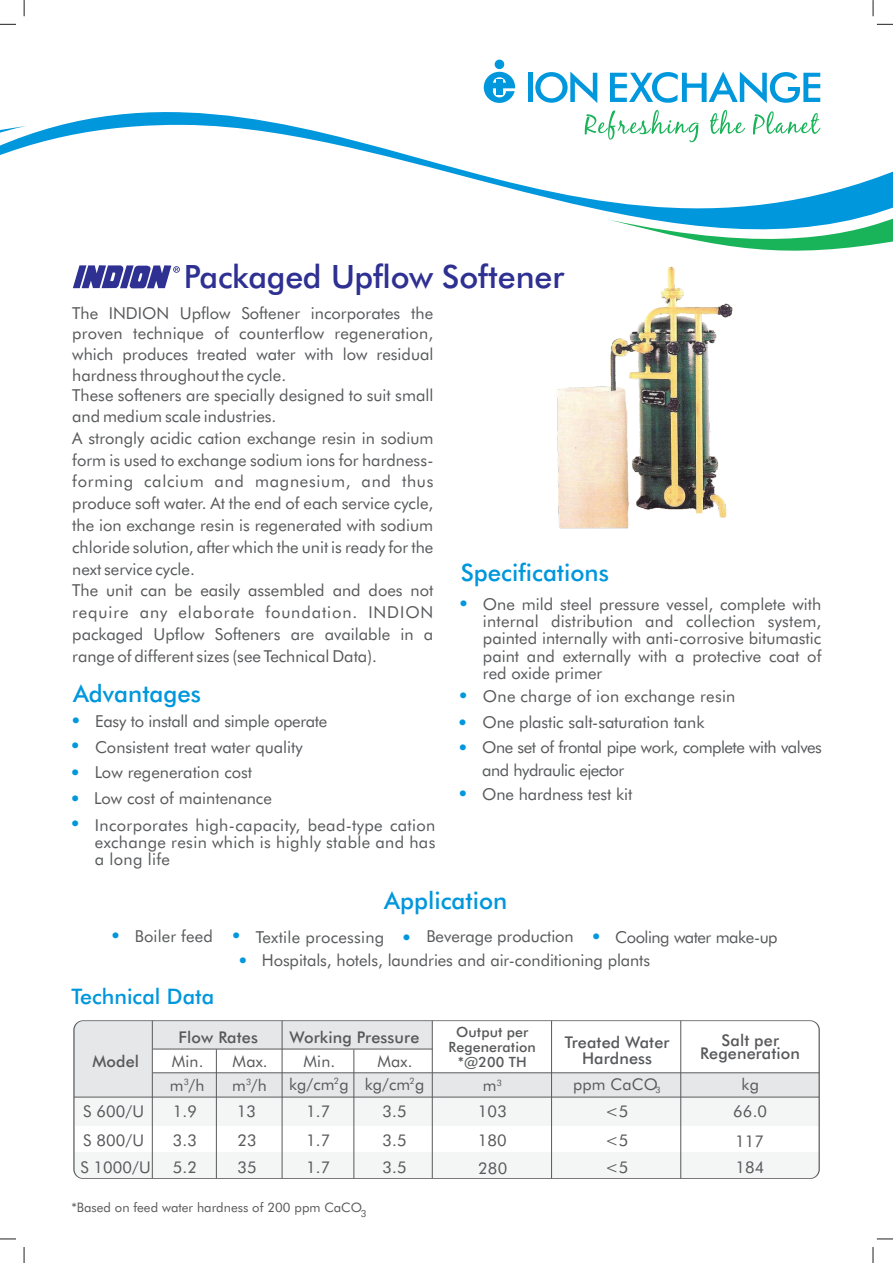
<style>
.page{position:relative;width:893px;height:1263px;background:#fff}
.page>*{position:absolute;margin:0;border:0;box-sizing:border-box;transform-origin:0 0}
.t1{font:500 32.1px "Futura BT";letter-spacing:-.01em;color:#2e3092}
.t2{font:500 24px "Futura BT";color:#0097dc}
.t3{font:500 21.45px "Futura BT";color:#0097dc}
.t4{font:16.5px/21.5px "Futura BT";color:#58595b;text-align:justify}
.t5{font:16.5px/25.5px "Futura BT";letter-spacing:-.03em;color:#58595b}
.t6{font:16.5px "Futura BT";letter-spacing:-.02em;color:#58595b}
.t7{font:16.5px/25.8px "Symbol";color:#0097dc;text-align:justify}
.t8{font:16.2px/29.4px "Futura BT";letter-spacing:.01em;color:#58595b}
.t9{font:500 16.2px/16.5px "Futura BT";letter-spacing:.01em;color:#58595b;text-align:center}
.t10{font:500 14.1px/14.9px "Futura BT";letter-spacing:.01em;color:#58595b;text-align:center}
.t11{font:13.05px "Futura BT";color:#58595b}
.t12{font:8.85px "Futura BT";color:#58595b}
.s1{color:#0097dc}
</style>
<div class="page">
<svg style="left:0;top:1px;width:893px;height:288px"></svg>
<svg style="left:608px;top:215px;width:285px;height:46px"></svg>
<svg style="left:610px;top:72px;width:210px;height:31px"></svg>
<svg style="left:535px;top:72px;width:62px;height:31px"></svg>
<svg style="left:585px;top:110px;width:235px;height:32px"></svg>
<svg style="left:484px;top:72px;width:31px;height:31px"></svg>
<div style="left:496px;top:79px;width:7px;height:16px;background:#0097dc"></div>
<div style="left:495px;top:60px;width:9px;height:9px;background:#0097dc;border-radius:50%"></div>
<div style="left:528px;top:73px;width:5px;height:29px;background:#0097dc"></div>
<svg style="left:24px;top:0;width:1px;height:16px"></svg>
<svg style="left:873px;top:0;width:1px;height:16px"></svg>
<svg style="left:24px;top:1247px;width:1px;height:16px"></svg>
<svg style="left:873px;top:1247px;width:1px;height:16px"></svg>
<svg style="left:0;top:24px;width:16px;height:1px"></svg>
<svg style="left:877px;top:24px;width:16px;height:1px"></svg>
<svg style="left:0;top:1238px;width:16px;height:1px"></svg>
<svg style="left:877px;top:1238px;width:16px;height:1px"></svg>
<img style="left:555px;top:263px;width:178px;height:266px">
<svg style="left:73px;top:265px;width:107px;height:23px"></svg>
<div style="left:74px;top:1021px;width:78px;height:76px;background:#e6e7e8"></div>
<div style="left:153px;top:1021px;width:279px;height:28px;background:#e6e7e8"></div>
<div style="left:150px;top:1073px;width:669px;height:25px;background:#e6e7e8"></div>
<div style="left:75px;top:1097px;width:744px;height:29px;background:#f4f5f5"></div>
<div style="left:74px;top:1153px;width:745px;height:25px;background:#f4f5f5"></div>
<hr style="left:74px;top:1097px;width:745px;height:1px;background:#58595b">
<hr style="left:153px;top:1072px;width:666px;height:1px;background:#58595b">
<hr style="left:153px;top:1049px;width:280px;height:1px;background:#58595b">
<hr style="left:152px;top:1021px;width:1px;height:157px;background:#58595b">
<hr style="left:282px;top:1021px;width:1px;height:157px;background:#58595b">
<hr style="left:432px;top:1021px;width:1px;height:157px;background:#58595b">
<hr style="left:551px;top:1021px;width:1px;height:157px;background:#58595b">
<hr style="left:680px;top:1021px;width:1px;height:157px;background:#58595b">
<hr style="left:216px;top:1049px;width:1px;height:129px;background:#58595b">
<hr style="left:353px;top:1049px;width:1px;height:129px;background:#58595b">
<div style="left:74px;top:1020px;width:746px;height:159px;border:1px solid #58595b;border-radius:9px"></div>
<h1 class="t1" style="left:184px;top:263px;width:382px">Packaged Upflow Softener</h1>
<p class="t4" style="left:72px;top:304px;width:363px;text-align:left">The INDION Upflow Softener incorporates the proven technique of counterflow regeneration, which produces treated water with low residual hardness throughout the cycle.<br>These softeners are specially designed to suit small and medium scale industries.<br>A strongly acidic cation exchange resin in sodium form is used to exchange sodium ions for hardness&shy;forming calcium and magnesium, and thus produce soft water. At the end of each service cycle, the ion exchange resin is regenerated with sodium chloride solution, after which the unit is ready for the next service cycle.<br>The unit can be easily assembled and does not require any elaborate foundation. INDION packaged Upflow Softeners are available in a range of different sizes (see Technical Data).</p>
<h2 class="t2" style="left:73px;top:684px;width:130px">Advantages</h2>
<p class="t7" style="left:71px;top:708px;width:10px">• • • • •</p>
<p class="t6" style="left:95px;top:715px;width:233px">Easy to install and simple operate</p>
<p class="t4" style="left:95px;top:738px;width:209px">Consistent treat water quality</p>
<p class="t4" style="left:94px;top:760px;width:179px;line-height:26.2px">Low regeneration cost<br>Low cost of maintenance</p>
<p class="t4" style="left:95px;top:818px;width:342px;line-height:17.2px">Incorporates high-capacity, bead-type cation exchange resin which is highly stable and has a long life</p>
<h2 class="t2" style="left:461px;top:562px;width:150px">Specifications</h2>
<p class="t7" style="left:460px;top:591px;width:9px">•</p>
<p class="t4" style="left:483px;top:597px;width:340px;line-height:17.2px">One mild steel pressure vessel, complete with internal distribution and collection system, painted internally with anti-corrosive bitumastic paint and externally with a protective coat of red oxide primer</p>
<p class="t7" style="left:459px;top:735px;width:9px">•</p>
<p class="t7" style="left:459px;top:781px;width:9px">•</p>
<p class="t4" style="left:483px;top:687px;width:254px">One charge of ion exchange resin</p>
<p class="t5" style="left:482px;top:711px;width:341px">One plastic salt-saturation tank<br>One set of frontal pipe work, complete with valves</p>
<p class="t5" style="left:482px;top:760px;width:152px;line-height:23.9px">and hydraulic ejector<br>One hardness test kit</p>
<h2 class="t2" style="left:384px;top:891px;width:125px">Application</h2>
<p class="t4" style="left:239px;top:951px;width:413px"><span class="s1">•</span> Hospitals, hotels, laundries and air-conditioning plants</p>
<p class="t4" style="left:112px;top:928px;width:667px"><sup>•</sup> Boiler feed <sup>•</sup> Textile processing <span class="s1">•</span> Beverage production <span class="s1">•</span> Cooling water make-up</p>
<h3 class="t3" style="left:71px;top:988px;width:144px">Technical Data</h3>
<p class="t9" style="left:92px;top:1054px;width:48px">Model</p>
<p class="t8" style="left:83px;top:1097px;width:62px">S 600/U<br>S 800/U</p>
<p class="t8" style="left:80px;top:1154px;width:72px">S 1000/U</p>
<p class="t10" style="left:449px;top:1026px;width:89px">Output per<br>Regeneration *@200 TH</p>
<p class="t9" style="left:565px;top:1035px;width:106px">Treated Water<br>Hardness</p>
<p class="t9" style="left:700px;top:1035px;width:101px;line-height:12.8px">Salt per<br>Regeneration</p>
<p class="t9" style="left:290px;top:1030px;width:131px">Working Pressure</p>
<p class="t9" style="left:179px;top:1030px;width:81px">Flow Rates</p>
<p class="t8" style="left:172px;top:1047px;width:33px">Min.</p>
<p class="t8" style="left:173px;top:1098px;width:26px">1.9<br>3.3</p>
<p class="t8" style="left:173px;top:1154px;width:26px">5.2</p>
<p class="t8" style="left:233px;top:1047px;width:36px">Max.</p>
<p class="t8" style="left:304px;top:1047px;width:33px">Min.</p>
<p class="t8" style="left:378px;top:1047px;width:36px">Max.</p>
<p class="t12" style="left:246px;top:1079px;width:7px">3</p>
<p class="t8" style="left:289px;top:1071px;width:61px">kg/cm g<sup>2</sup></p>
<p class="t8" style="left:365px;top:1071px;width:61px">kg/cm g<sup>2</sup></p>
<p class="t8" style="left:483px;top:1072px;width:21px">m<sup>3</sup></p>
<p class="t8" style="left:573px;top:1071px;width:89px">ppm CaCO<sub>3</sub></p>
<p class="t8" style="left:742px;top:1071px;width:19px">kg</p>
<p class="t8" style="left:170px;top:1072px;width:36px">m /h</p>
<p class="t12" style="left:184px;top:1079px;width:7px">3</p>
<p class="t8" style="left:232px;top:1072px;width:36px">m /h</p>
<p class="t8" style="left:733px;top:1098px;width:35px">66.0<br>117</p>
<p class="t8" style="left:735px;top:1154px;width:30px">184</p>
<p class="t8" style="left:478px;top:1098px;width:30px">103</p>
<p class="t8" style="left:605px;top:1098px;width:25px">&lt;5 &lt;5</p>
<p class="t8" style="left:605px;top:1154px;width:25px">&lt;5</p>
<p class="t8" style="left:237px;top:1098px;width:21px">13</p>
<p class="t8" style="left:306px;top:1098px;width:26px">1.7<br>1.7</p>
<p class="t8" style="left:306px;top:1154px;width:26px">1.7</p>
<p class="t8" style="left:383px;top:1098px;width:26px">3.5<br>3.5</p>
<p class="t8" style="left:383px;top:1154px;width:26px">3.5</p>
<p class="t8" style="left:478px;top:1128px;width:31px;line-height:27.2px">180<br>280</p>
<p class="t8" style="left:237px;top:1129px;width:21px;line-height:27px">23<br>35</p>
<p class="t11" style="left:71px;top:1202px;width:297px">*Based on feed water hardness of 200 ppm CaCO<sub>3</sub></p>
</div>
